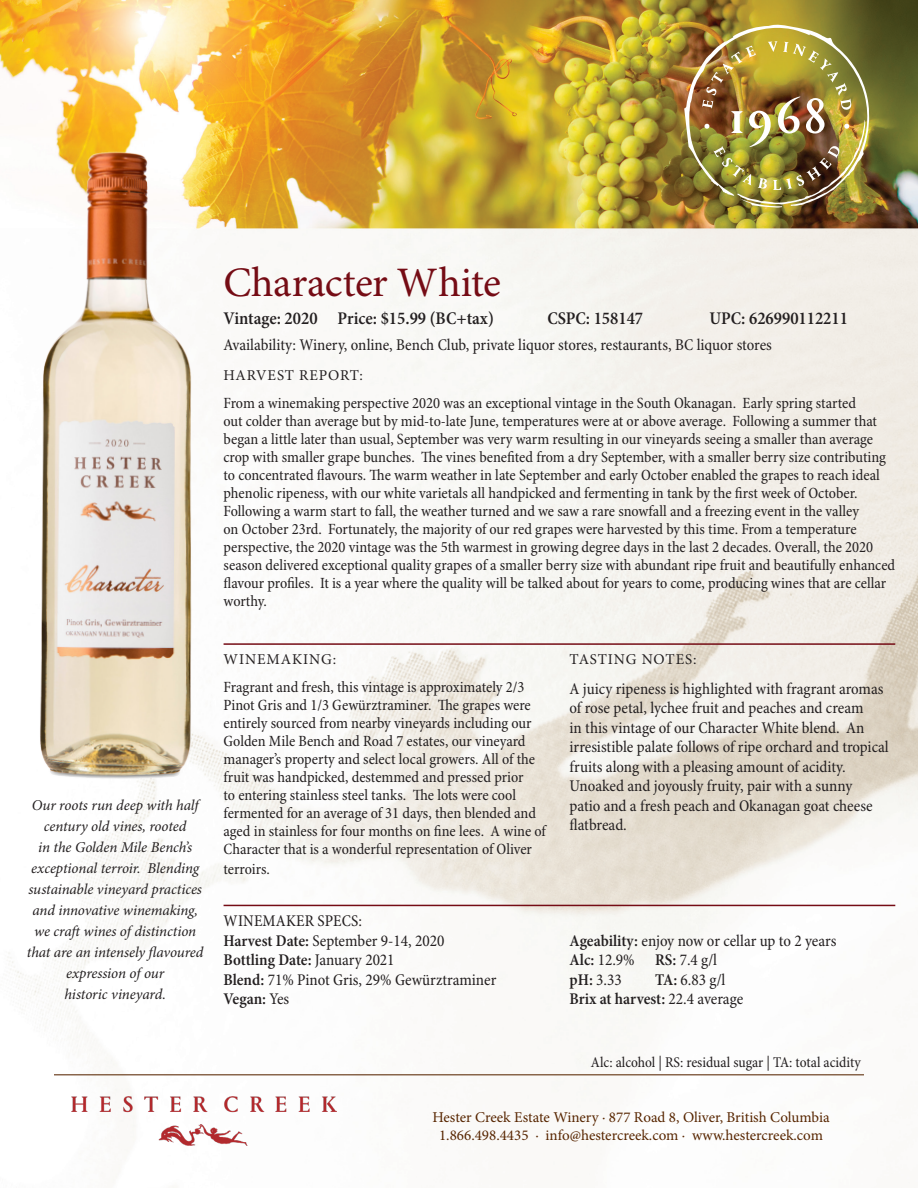
<style>
.page{position:relative;width:918px;height:1188px;background:#fff}
.page>*{position:absolute;margin:0;border:0;box-sizing:border-box;transform-origin:0 0}
.Wine_Name{font:42px "Minion Pro";letter-spacing:-.01em;color:#750c15}
.Details{font:600 condensed 18px "Minion Pro";color:#231f20}
.Heading_2{font:condensed 16.5px/19.5px "Minion Pro";color:#231f20}
.Body_Text{font:condensed 16.5px "Minion Pro";letter-spacing:-.005em;color:#231f20}
.t1{font:600 condensed 16.5px "Minion Pro";letter-spacing:-.005em;color:#231f20}
.Heading_2-2{font:condensed 15.75px/18px "Minion Pro";color:#231f20}
.Love_Story_Text{font:italic 15px/21px "Minion Pro";letter-spacing:-.01em;color:#231f20;text-align:center}
.t2{font:15px/18px "Minion Pro";color:#572500;text-align:center}
.t3{font:condensed 15px "Minion Pro";color:#231f20}
.Heading_2-3{font:15px "Minion Pro";letter-spacing:.06em;color:#231f20}
.s1{font-weight:600}
.s2{font-weight:400}
</style>
<div class="page">
<img style="left:0;top:0;width:918px;height:1097px">
<img style="left:684px;top:25px;width:185px;height:183px">
<img style="left:71px;top:1097px;width:266px;height:49px">
<hr style="left:54px;top:1074px;width:810px;height:2px;background:#572500">
<img style="left:28px;top:143px;width:174px;height:650px">
<hr style="left:224px;top:643px;width:671px;height:2px;background:#750c15">
<hr style="left:224px;top:905px;width:671px;height:1px;background:#750c15">
<p class="Love_Story_Text" style="left:27px;top:795px;width:178px">Our roots run deep with half century old vines, rooted<br>in the Golden Mile Bench’s exceptional terroir. Blending sustainable vineyard practices and innovative winemaking, we craft wines of distinction that are an intensely flavoured expression of our<br>historic vineyard.</p>
<p class="Wine_Name" style="left:224px;top:257px;width:279px">Character White</p>
<p class="Details" style="left:224px;top:307px;width:272px">Vintage: 2020 Price: $15.99 (BC+tax)</p>
<p class="Details" style="left:548px;top:307px;width:97px">CSPC: 158147</p>
<p class="Details" style="left:710px;top:307px;width:140px">UPC: 626990112211</p>
<p class="Body_Text" style="left:224px;top:335px;width:550px">Availability: Winery, online, Bench Club, private liquor stores, restaurants, BC liquor stores</p>
<p class="Heading_2-3" style="left:224px;top:366px;width:141px">HARVEST REPORT:</p>
<p class="Heading_2-2" style="left:224px;top:395px;width:673px">From a winemaking perspective 2020 was an exceptional vintage in the South Okanagan. Early spring started<br>out colder than average but by mid-to-late June, temperatures were at or above average. Following a summer that began a little later than usual, September was very warm resulting in our vineyards seeing a smaller than average crop with smaller grape bunches. The vines benefited from a dry September, with a smaller berry size contributing to concentrated flavours. The warm weather in late September and early October enabled the grapes to reach ideal phenolic ripeness, with our white varietals all handpicked and fermenting in tank by the first week of October.<br>Following a warm start to fall, the weather turned and we saw a rare snowfall and a freezing event in the valley<br>on October 23rd. Fortunately, the majority of our red grapes were harvested by this time. From a temperature perspective, the 2020 vintage was the 5th warmest in growing degree days in the last 2 decades. Overall, the 2020 season delivered exceptional quality grapes of a smaller berry size with abundant ripe fruit and beautifully enhanced flavour profiles. It is a year where the quality will be talked about for years to come, producing wines that are cellar worthy.</p>
<p class="Heading_2-3" style="left:224px;top:650px;width:114px">WINEMAKING:</p>
<p class="Heading_2-2" style="left:224px;top:679px;width:324px">Fragrant and fresh, this vintage is approximately 2/3<br>Pinot Gris and 1/3 Gewürztraminer. The grapes were entirely sourced from nearby vineyards including our Golden Mile Bench and Road 7 estates, our vineyard manager’s property and select local growers. All of the fruit was handpicked, destemmed and pressed prior<br>to entering stainless steel tanks. The lots were cool fermented for an average of 31 days, then blended and aged in stainless for four months on fine lees. A wine of Character that is a wonderful representation of Oliver</p>
<p class="Heading_2-2" style="left:224px;top:861px;width:48px">terroirs.</p>
<p class="Heading_2" style="left:224px;top:912px;width:140px">WINEMAKER SPECS:</p>
<p class="Heading_2" style="left:224px;top:931px;width:222px"><span class="s1">Harvest Date:</span> September 9-14, 2020</p>
<p class="t1" style="left:224px;top:950px;width:173px">Bottling Date: <span class="s2">January 2021</span></p>
<p class="Heading_2" style="left:224px;top:970px;width:274px"><span class="s1">Blend:</span> 71% Pinot Gris, 29% Gewürztraminer</p>
<p class="t1" style="left:224px;top:989px;width:67px">Vegan: <span class="s2">Yes</span></p>
<p class="Heading_2-3" style="left:570px;top:650px;width:128px">TASTING NOTES:</p>
<p class="Heading_2" style="left:570px;top:680px;width:321px">A juicy ripeness is highlighted with fragrant aromas of rose petal, lychee fruit and peaches and cream<br>in this vintage of our Character White blend. An irresistible palate follows of ripe orchard and tropical fruits along with a pleasing amount of acidity.<br>Unoaked and joyously fruity, pair with a sunny<br>patio and a fresh peach and Okanagan goat cheese flatbread.</p>
<p class="Heading_2" style="left:570px;top:931px;width:269px"><span class="s1">Ageability:</span> enjoy now or cellar up to 2 years</p>
<p class="Heading_2" style="left:570px;top:951px;width:149px"><span class="s1">Alc:</span> 12.9% <span class="s1">RS:</span> 7.4 g/l</p>
<p class="Heading_2" style="left:570px;top:970px;width:54px"><span class="s1">pH:</span> 3.33</p>
<p class="Heading_2" style="left:655px;top:970px;width:72px"><span class="s1">TA:</span> 6.83 g/l</p>
<p class="t1" style="left:570px;top:989px;width:175px">Brix at harvest: <span class="s2">22.4 average</span></p>
<p class="t3" style="left:591px;top:1053px;width:271px">Alc: alcohol | RS: residual sugar | TA: total acidity</p>
<p class="t2" style="left:432px;top:1108px;width:399px">Hester Creek Estate Winery · 877 Road 8, Oliver, British Columbia<br>1.866.498.4435 · info@hestercreek.com · www.hestercreek.com</p>
</div>
